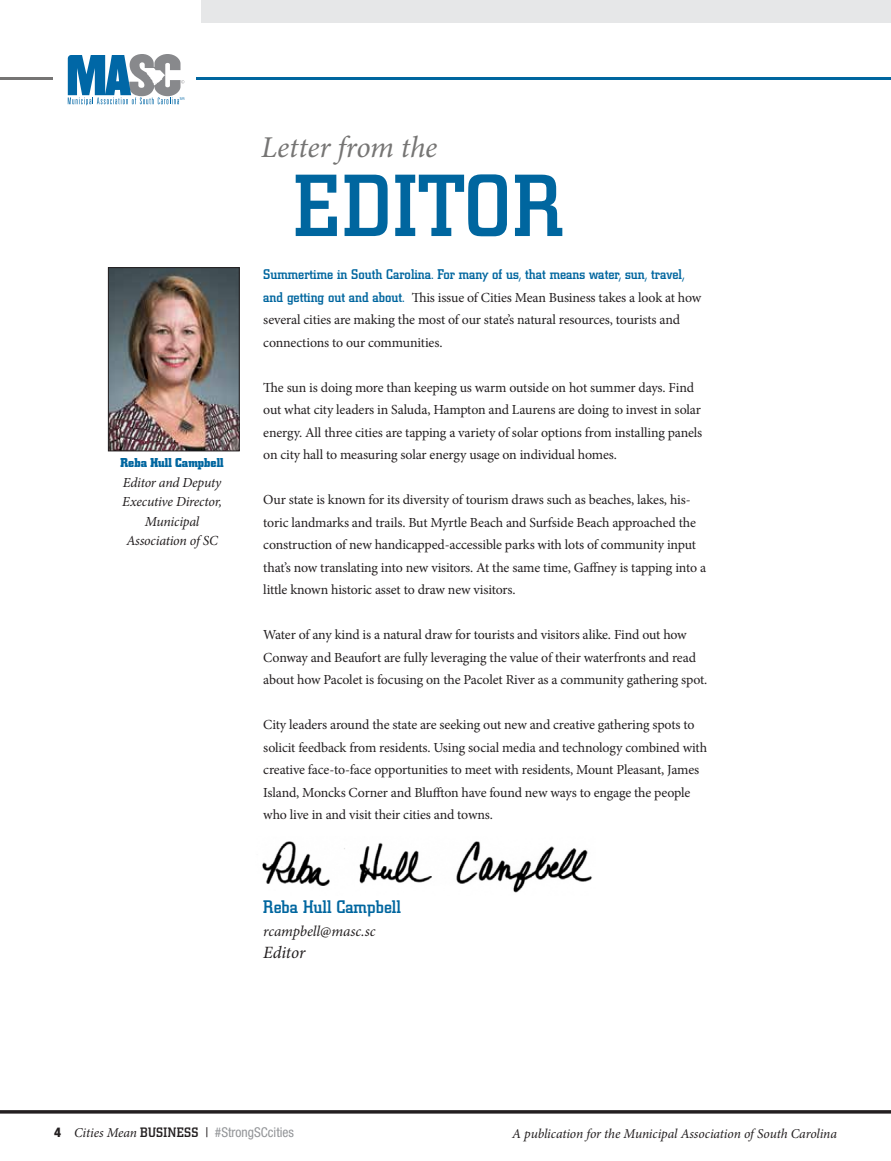
<style>
.page{position:relative;width:891px;height:1161px;background:#fff}
.page>*{position:absolute;margin:0;border:0;box-sizing:border-box;transform-origin:0 0}
.t1{font:500 87px "City";letter-spacing:.02em;color:#00669f}
.t2{font:italic 30.3px "Minion Pro";letter-spacing:-.005em;color:#767574}
.t3{font:500 18px "City";color:#00669f}
.t4{font:italic 17.25px "Minion Pro";letter-spacing:-.01em;color:#231f20}
.t5{font:italic 15px "Minion Pro";letter-spacing:-.005em;color:#231f20}
.t6{font:13.8px/22.5px "Minion Pro";letter-spacing:-.015em;color:#231f20}
.t7{font:500 13.8px "City";color:#00669f}
.t8{font:italic 13.8px/19.5px "Minion Pro";letter-spacing:-.02em;color:#231f20;text-align:center}
.t9{font:italic 13.5px "Minion Pro";letter-spacing:-.01em;color:#231f20}
.t10{font:condensed 13.5px "Helvetica Neue LT Std";color:#939598}
.t11{font:700 12.75px "City";color:#00669f}
.s1{font-family:"City";font-weight:500;color:#00669f}
.s2{font-weight:800;color:#231f20}
.s3{font-family:"Minion Pro";font-style:italic;font-stretch:normal;color:#231f20}
.s4{font-family:"City";font-weight:500;font-stretch:normal;color:#231f20}
.s5{color:#231f20}
</style>
<div class="page">
<div style="left:201px;top:0;width:690px;height:22px;background:#e6e7e8"></div>
<hr style="left:0;top:1110px;width:891px;height:3px;background:#231f20">
<hr style="left:0;top:77px;width:52px;height:3px;background:#767574">
<svg style="left:68px;top:54px;width:116px;height:51px"></svg>
<img style="left:110px;top:269px;width:128px;height:180px">
<div style="left:108px;top:267px;width:132px;height:184px;border:1px solid #231f20"></div>
<img style="left:262px;top:841px;width:330px;height:52px">
<hr style="left:197px;top:77px;width:694px;height:3px;background:#00669f">
<p class="t11" style="left:121px;top:456px;width:105px">Reba Hull Campbell</p>
<p class="t8" style="left:122px;top:473px;width:101px">Editor and Deputy<br>Executive Director,<br>Municipal<br>Association of SC</p>
<h2 class="t2" style="left:261px;top:127px;width:178px">Letter from the</h2>
<h1 class="t1" style="left:294px;top:158px;width:271px">EDITOR</h1>
<p class="t7" style="left:263px;top:267px;width:423px">Summertime in South Carolina. For many of us, that means water, sun, travel,</p>
<p class="t6" style="left:263px;top:286px;width:440px"><span class="s1">and getting out and about.</span> This issue of Cities Mean Business takes a look at how several cities are making the most of our state’s natural resources, tourists and connections to our communities.</p>
<p class="t6" style="left:263px;top:376px;width:441px">The sun is doing more than keeping us warm outside on hot summer days. Find out what city leaders in Saluda, Hampton and Laurens are doing to invest in solar energy. All three cities are tapping a variety of solar options from installing panels on city hall to measuring solar energy usage on individual homes.</p>
<p class="t6" style="left:263px;top:488px;width:444px">Our state is known for its diversity of tourism draws such as beaches, lakes, his&shy;toric landmarks and trails. But Myrtle Beach and Surfside Beach approached the construction of new handicapped-accessible parks with lots of community input that’s now translating into new visitors. At the same time, Gaffney is tapping into a little known historic asset to draw new visitors.</p>
<p class="t6" style="left:263px;top:623px;width:446px">Water of any kind is a natural draw for tourists and visitors alike. Find out how<br>Conway and Beaufort are fully leveraging the value of their waterfronts and read about how Pacolet is focusing on the Pacolet River as a community gathering spot.</p>
<p class="t6" style="left:263px;top:713px;width:445px">City leaders around the state are seeking out new and creative gathering spots to solicit feedback from residents. Using social media and technology combined with creative face-to-face opportunities to meet with residents, Mount Pleasant, James Island, Moncks Corner and Bluffton have found new ways to engage the people who live in and visit their cities and towns.</p>
<h3 class="t3" style="left:263px;top:897px;width:139px">Reba Hull Campbell</h3>
<p class="t5" style="left:263px;top:920px;width:114px">rcampbell@masc.sc</p>
<p class="t4" style="left:263px;top:941px;width:44px">Editor</p>
<p class="t10" style="left:54px;top:1124px;width:242px"><span class="s2">4</span> <span class="s3">Cities Mean</span> <span class="s4">BUSINESS</span> <span class="s5">|</span> #StrongSCcities</p>
<p class="t9" style="left:512px;top:1125px;width:326px">A publication for the Municipal Association of South Carolina</p>
</div>
